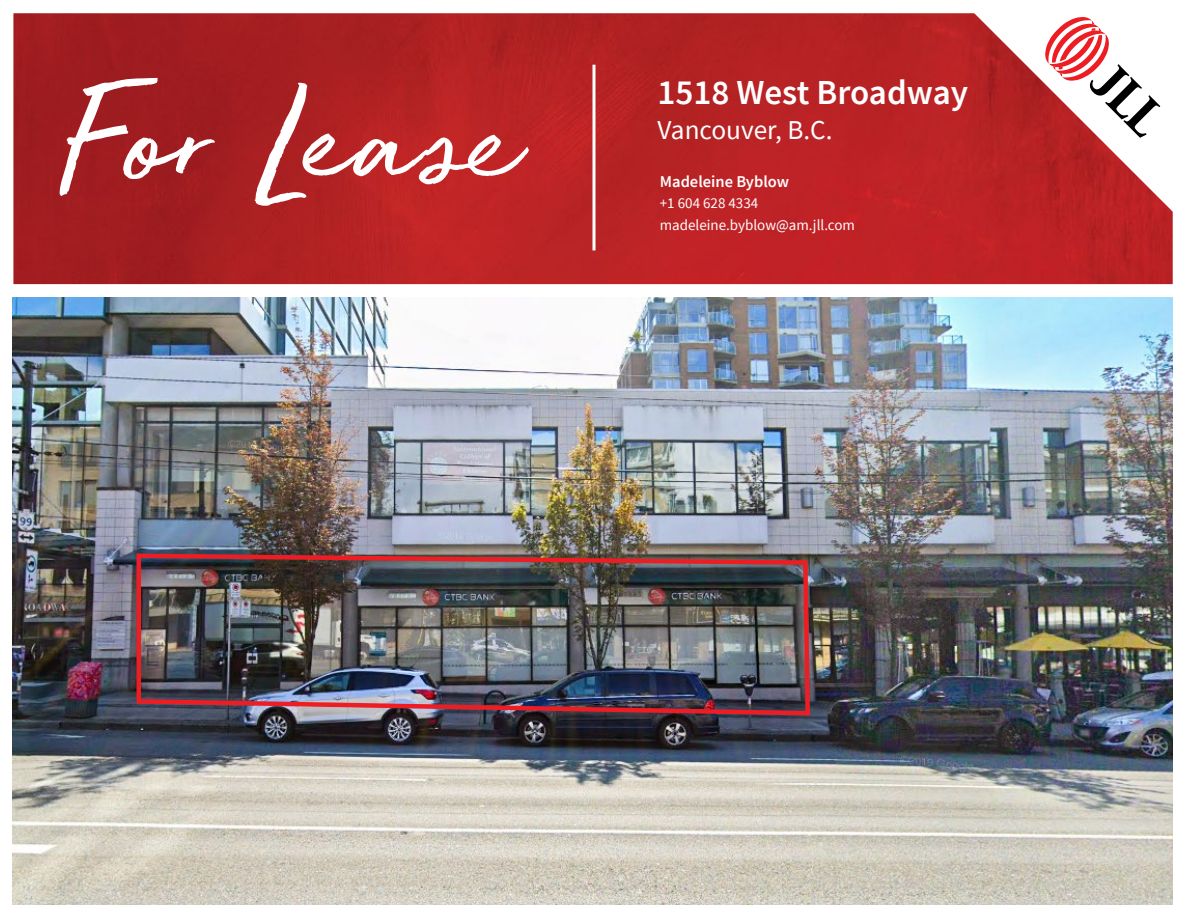
<style>
.page{position:relative;width:1188px;height:918px;background:#fff}
.page>*{position:absolute;margin:0;border:0;box-sizing:border-box;transform-origin:0 0}
.t1{font:146.1px "JLL Hand";letter-spacing:.01em;color:#fff}
.t2{font:600 35.1px "Source Sans Pro";color:#fff}
.t3{font:27.3px "Source Sans Pro";color:#fff}
.t4{font:600 16.5px "Source Sans Pro";color:#fff}
.t5{font:15px/21.6px "Source Sans Pro";color:#fff}
</style>
<div class="page">
<img style="left:15px;top:15px;width:1156px;height:268px">
<div style="left:12px;top:12px;width:1162px;height:274px;border:2px solid #fff"></div>
<svg style="left:592px;top:65px;width:4px;height:185px"></svg>
<img style="left:13px;top:297px;width:1160px;height:607px">
<img style="left:134px;top:551px;width:678px;height:167px">
<svg style="left:961px;top:12px;width:213px;height:215px;fill:#ba2225"></svg>
<svg style="left:1045px;top:17px;width:115px;height:121px"></svg>
<h1 class="t1" style="left:59px;top:34px;width:474px">For Lease</h1>
<h2 class="t2" style="left:657px;top:70px;width:312px">1518 West Broadway</h2>
<h3 class="t3" style="left:657px;top:112px;width:177px">Vancouver, B.C.</h3>
<p class="t4" style="left:660px;top:170px;width:131px">Madeleine Byblow</p>
<p class="t5" style="left:660px;top:192px;width:197px">+1 604 628 4334 madeleine.byblow@am.jll.com</p>
</div>
